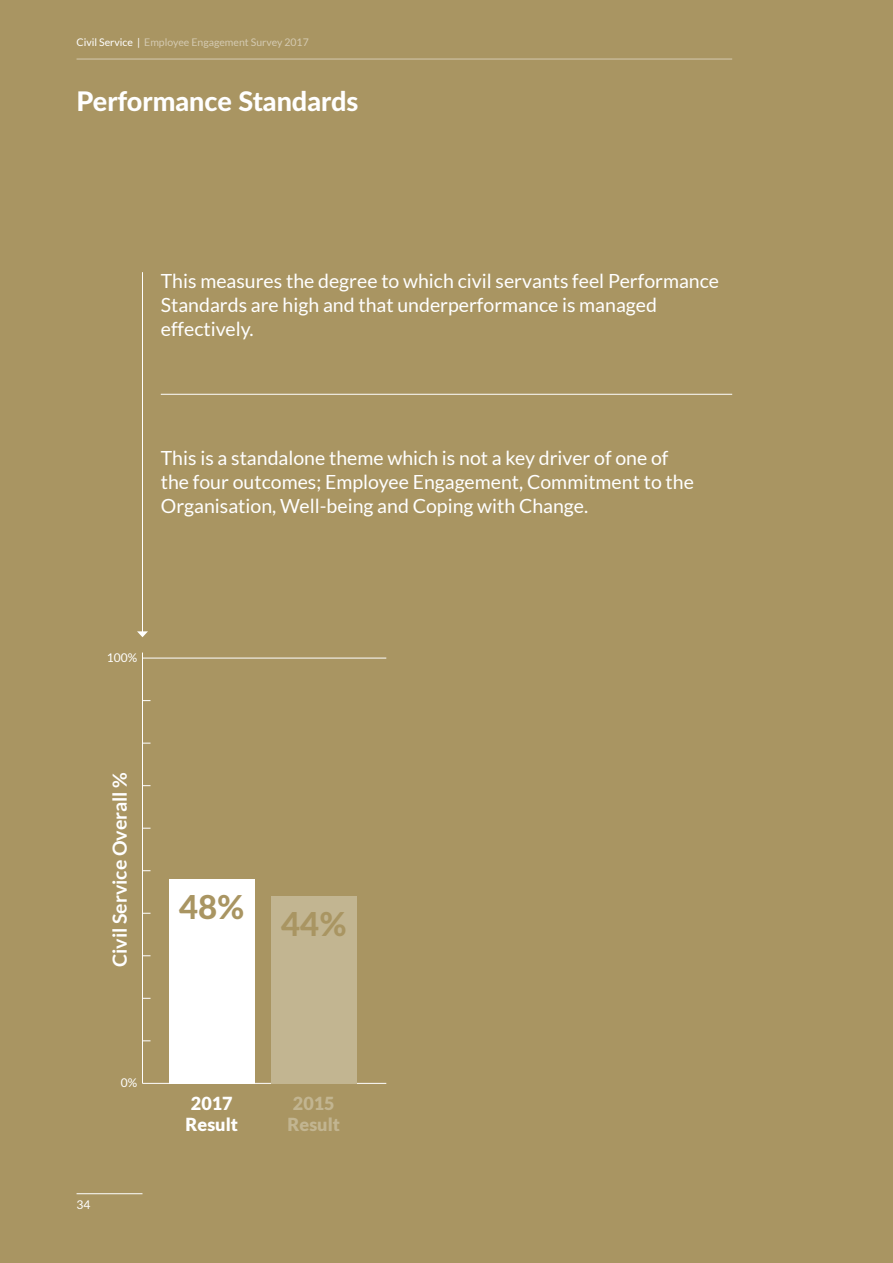
<style>
.page{position:relative;width:893px;height:1263px;background:#a99562}
.page>*{position:absolute;margin:0;border:0;box-sizing:border-box;transform-origin:0 0}
.t1{font:800 33px "Lato";color:#a99562}
.t2{font:800 27px "Lato";color:#fff}
.t3{font:19.5px/24px "Lato";color:#fff}
.t4{font:700 19.5px "Lato";color:#fff}
.t5{font:900 18px/21.6px "Lato";color:#fff}
.t6{font:900 18px/21.6px "Lato";color:#c2b591}
.t7{font:12px "Lato";color:#fff}
.t8{font:10.5px "Lato";color:#d4cab1}
.s1{color:#fff}
</style>
<div class="page">
<hr style="left:77px;top:59px;width:655px;height:1px;background:#d4cab1">
<hr style="left:77px;top:1193px;width:65px;height:1px;background:#fff">
<hr style="left:142px;top:272px;width:1px;height:360px;background:#fff">
<svg style="left:137px;top:631px;width:11px;height:6px"></svg>
<hr style="left:142px;top:658px;width:244px;height:1px;background:#fff">
<hr style="left:142px;top:1083px;width:244px;height:1px;background:#fff">
<hr style="left:142px;top:652px;width:1px;height:431px;background:#fff">
<div style="left:169px;top:879px;width:85px;height:204px;background:#fff"></div>
<div style="left:271px;top:896px;width:85px;height:187px;background:#c2b591"></div>
<hr style="left:161px;top:394px;width:571px;height:1px;background:#fff">
<p class="t8" style="left:77px;top:36px;width:234px"><span class="s1">Civil Service |</span> Employee Engagement Survey 2017</p>
<h2 class="t2" style="left:77px;top:81px;width:283px">Performance Standards</h2>
<p class="t3" style="left:161px;top:269px;width:560px">This measures the degree to which civil servants feel Performance<br>Standards are high and that underperformance is managed effectively.</p>
<p class="t3" style="left:161px;top:445px;width:535px">This is a standalone theme which is not a key driver of one of the four outcomes; Employee Engagement, Commitment to the<br>Organisation, Well-being and Coping with Change.</p>
<p class="t7" style="left:107px;top:651px;width:32px">100%</p>
<p class="t4" style="left:108px;top:967px;width:197px;rotate:-90deg">Civil Service Overall %</p>
<h1 class="t1" style="left:179px;top:882px;width:67px">48%</h1>
<h1 class="t1" style="left:281px;top:899px;width:67px">44%</h1>
<p class="t7" style="left:121px;top:1076px;width:18px">0%</p>
<p class="t7" style="left:77px;top:1198px;width:15px">34</p>
<p class="t5" style="left:186px;top:1092px;width:54px">2017<br>Result</p>
<p class="t6" style="left:288px;top:1092px;width:54px">2015<br>Result</p>
</div>
